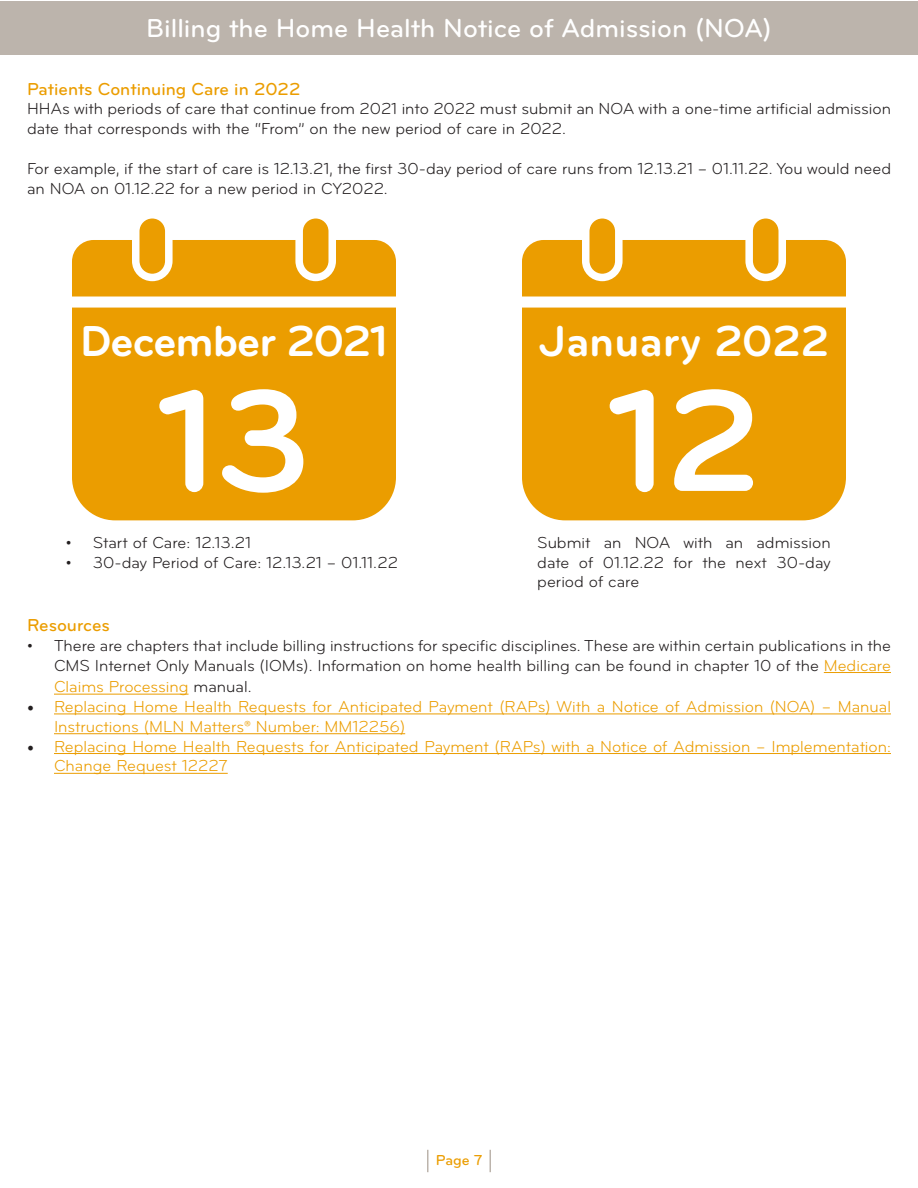
<style>
.page{position:relative;width:918px;height:1188px;background:#fff}
.page>*{position:absolute;margin:0;border:0;box-sizing:border-box;transform-origin:0 0}
.t1{font:700 150px "Bryant Pro";color:#fff}
.t2{font:700 45px "Bryant Pro";letter-spacing:-.02em;color:#fff}
.t3{font:700 45px "Bryant Pro";color:#fff}
.t4{font:500 27px "Bryant Pro";color:#fff}
.t5{font:500 18px "Bryant Pro";color:#eb9d00}
.t6{font:16.5px/19.8px "Bryant Pro";color:#231f20}
.t7{font:16.5px/19.8px "Bryant Pro";color:#eb9d00}
.t8{font:500 15px "Bryant Pro";color:#eb9d00}
.s1{color:#eb9d00}
.s2{color:#231f20}
.s3{font-family:"Minion Pro";font-size:18px;color:#231f20}
</style>
<div class="page">
<div style="left:0;top:2px;width:918px;height:54px;background:#bcb4ac"></div>
<hr style="left:427px;top:1150px;width:2px;height:22px;background:#bcb4ac">
<hr style="left:489px;top:1150px;width:2px;height:22px;background:#bcb4ac">
<hr style="left:824px;top:672px;width:67px;height:1px;background:#eb9d00">
<hr style="left:54px;top:694px;width:135px;height:1px;background:#eb9d00">
<hr style="left:54px;top:714px;width:837px;height:1px;background:#eb9d00">
<hr style="left:54px;top:733px;width:351px;height:1px;background:#eb9d00">
<hr style="left:54px;top:753px;width:837px;height:1px;background:#eb9d00">
<hr style="left:54px;top:773px;width:174px;height:1px;background:#eb9d00">
<div style="left:522px;top:240px;width:324px;height:57px;background:#eb9d00"></div>
<div style="left:522px;top:308px;width:324px;height:212px;background:#eb9d00"></div>
<div style="left:586px;top:215px;width:33px;height:62px;background:#eb9d00;border-radius:17px"></div>
<div style="left:749px;top:215px;width:33px;height:62px;background:#eb9d00;border-radius:17px"></div>
<div style="left:582px;top:211px;width:41px;height:70px;border:8px solid #fff;border-radius:17px"></div>
<div style="left:745px;top:211px;width:41px;height:70px;border:8px solid #fff;border-radius:17px"></div>
<div style="left:72px;top:308px;width:324px;height:212px;background:#eb9d00"></div>
<div style="left:72px;top:240px;width:324px;height:57px;background:#eb9d00"></div>
<div style="left:136px;top:215px;width:33px;height:62px;background:#eb9d00;border-radius:17px"></div>
<div style="left:299px;top:215px;width:33px;height:62px;background:#eb9d00;border-radius:17px"></div>
<div style="left:132px;top:211px;width:41px;height:70px;border:8px solid #fff;border-radius:17px"></div>
<div style="left:295px;top:211px;width:41px;height:70px;border:8px solid #fff;border-radius:17px"></div>
<h3 class="t4" style="left:146px;top:11px;width:627px">Billing the Home Health Notice of Admission (NOA)</h3>
<p class="t5" style="left:27px;top:78px;width:275px">Patients Continuing Care in 2022</p>
<p class="t6" style="left:27px;top:99px;width:866px">HHAs with periods of care that continue from 2021 into 2022 must submit an NOA with a one-time artificial admission date that corresponds with the “From” on the new period of care in 2022.</p>
<p class="t6" style="left:27px;top:158px;width:866px">For example, if the start of care is 12.13.21, the first 30-day period of care runs from 12.13.21 – 01.11.22. You would need an NOA on 01.12.22 for a new period in CY2022.</p>
<p class="t2" style="left:80px;top:313px;width:309px">December 2021</p>
<p class="t1" style="left:157px;top:348px;width:155px">13</p>
<p class="t6" style="left:66px;top:533px;width:187px">• Start of Care: 12.13.21</p>
<p class="t6" style="left:66px;top:552px;width:334px">• 30-day Period of Care: 12.13.21 – 01.11.22</p>
<p class="t3" style="left:539px;top:313px;width:292px">January 2022</p>
<p class="t1" style="left:607px;top:348px;width:155px">12</p>
<p class="t6" style="left:537px;top:533px;width:295px;text-align:justify">Submit an NOA with an admission date of 01.12.22 for the next 30-day period of care</p>
<p class="t5" style="left:27px;top:614px;width:84px">Resources</p>
<p class="t6" style="left:27px;top:635px;width:866px;text-align:right">• There are chapters that include billing instructions for specific disciplines. These are within certain publications in the<br>CMS Internet Only Manuals (IOMs). Information on home health billing can be found in chapter 10 of the <span class="s1">Medicare</span></p>
<p class="t7" style="left:54px;top:677px;width:199px">Claims Processing <span class="s2">manual.</span></p>
<p class="t7" style="left:54px;top:697px;width:839px;text-indent:-27px"><span class="s3">•</span> Replacing Home Health Requests for Anticipated Payment (RAPs) With a Notice of Admission (NOA) – Manual<br>Instructions (MLN Matters® Number: MM12256)</p>
<p class="t7" style="left:54px;top:736px;width:839px;text-indent:-27px"><span class="s3">•</span> Replacing Home Health Requests for Anticipated Payment (RAPs) with a Notice of Admission – Implementation:<br>Change Request 12227</p>
<p class="t8" style="left:436px;top:1150px;width:48px">Page 7</p>
</div>
